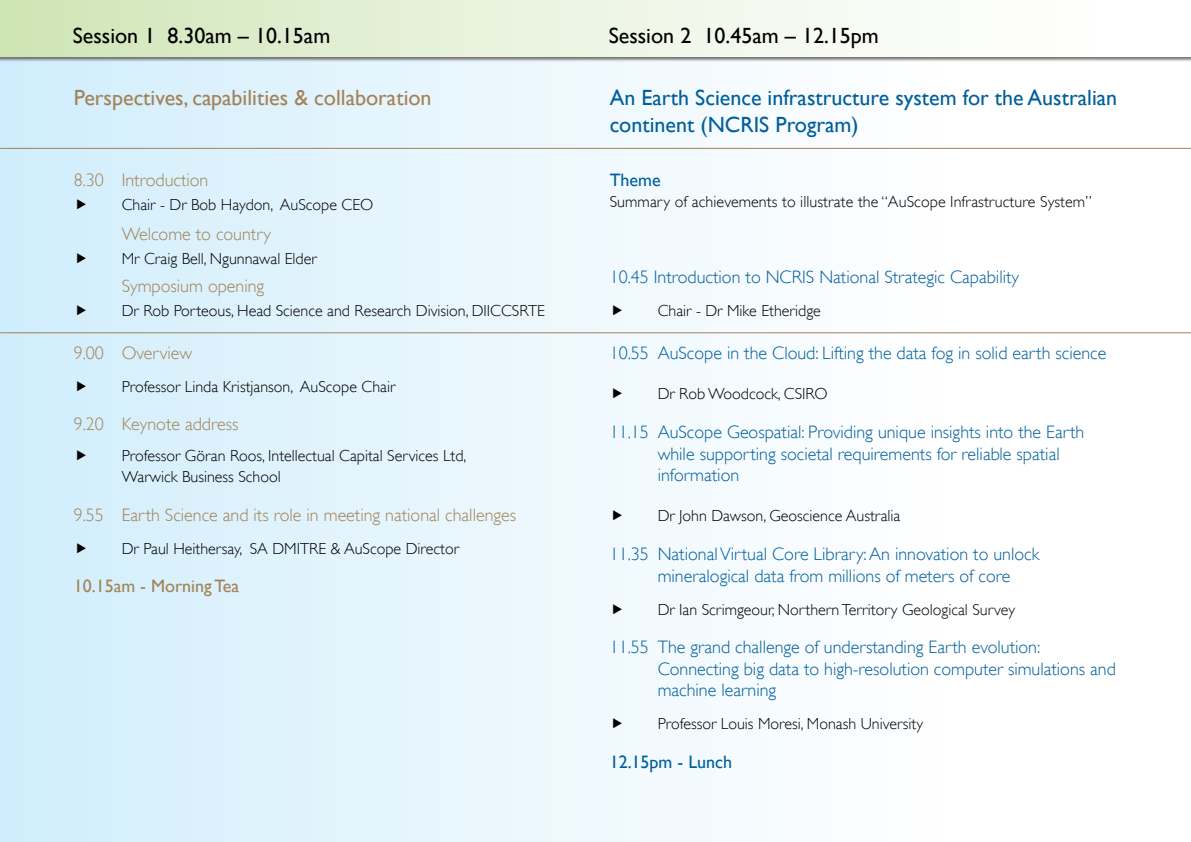
<style>
.page{position:relative;width:1191px;height:842px;background:#fff}
.page>*{position:absolute;margin:0;border:0;box-sizing:border-box;transform-origin:0 0}
.t1{font:22px/26.4px "Gill Sans";color:#005f9b}
.t2{font:22px "Gill Sans";color:#000}
.t3{font:22px "Gill Sans";color:#a28258}
.t4{font:300 18px/21.6px "Gill Sans";color:#005f9b}
.t5{font:300 18px "Gill Sans";color:#a28258}
.t6{font:18px "Gill Sans";color:#a28258}
.t7{font:18px "Gill Sans";color:#005f9b}
.t8{font:300 16px/21.6px "Gill Sans";color:#000}
</style>
<div class="page">
<div style="left:0;top:0;width:1191px;height:842px;background:linear-gradient(to right,#d3eefb,#fff)"></div>
<div style="left:0;top:0;width:1191px;height:61px;background:#524b48;opacity:.75"></div>
<div style="left:0;top:0;width:1191px;height:56px;background:linear-gradient(to right,#d1e6ba,#fff)"></div>
<hr style="left:0;top:148px;width:1191px;height:1px;background:#a28258">
<hr style="left:0;top:332px;width:1191px;height:1px;background:#a28258">
<svg style="left:77px;top:199px;width:9px;height:10px"></svg>
<svg style="left:77px;top:254px;width:9px;height:10px"></svg>
<svg style="left:77px;top:305px;width:9px;height:10px"></svg>
<svg style="left:77px;top:381px;width:9px;height:10px"></svg>
<svg style="left:77px;top:450px;width:9px;height:10px"></svg>
<svg style="left:77px;top:543px;width:9px;height:10px"></svg>
<svg style="left:613px;top:305px;width:9px;height:10px"></svg>
<svg style="left:613px;top:388px;width:9px;height:11px"></svg>
<svg style="left:613px;top:510px;width:9px;height:11px"></svg>
<svg style="left:613px;top:604px;width:9px;height:10px"></svg>
<svg style="left:613px;top:718px;width:9px;height:10px"></svg>
<h1 class="t2" style="left:73px;top:27px;width:259px">Session 1 8.30am – 10.15am</h1>
<h1 class="t2" style="left:608px;top:27px;width:272px">Session 2 10.45am – 12.15pm</h1>
<h1 class="t3" style="left:74px;top:89px;width:359px">Perspectives, capabilities &amp; collaboration</h1>
<p class="t5" style="left:74px;top:172px;width:136px">8.30 Introduction</p>
<p class="t8" style="left:122px;top:195px;width:253px">Chair - Dr Bob Haydon, AuScope CEO</p>
<p class="t5" style="left:122px;top:227px;width:151px">Welcome to country</p>
<p class="t8" style="left:122px;top:249px;width:196px">Mr Craig Bell, Ngunnawal Elder</p>
<p class="t5" style="left:122px;top:278px;width:144px">Symposium opening</p>
<p class="t8" style="left:122px;top:301px;width:425px">Dr Rob Porteous, Head Science and Research Division, DIICCSRTE</p>
<p class="t5" style="left:74px;top:345px;width:120px">9.00 Overview</p>
<p class="t8" style="left:122px;top:377px;width:275px">Professor Linda Kristjanson, AuScope Chair</p>
<p class="t5" style="left:74px;top:417px;width:166px">9.20 Keynote address</p>
<p class="t8" style="left:122px;top:446px;width:346px">Professor Göran Roos, Intellectual Capital Services Ltd,<br>Warwick Business School</p>
<p class="t5" style="left:74px;top:508px;width:444px">9.55 Earth Science and its role in meeting national challenges</p>
<p class="t8" style="left:122px;top:539px;width:339px">Dr Paul Heithersay, SA DMITRE &amp; AuScope Director</p>
<p class="t6" style="left:74px;top:578px;width:167px">10.15am - Morning Tea</p>
<h1 class="t1" style="left:609px;top:87px;width:509px">An Earth Science infrastructure system for the Australian continent (NCRIS Program)</h1>
<p class="t7" style="left:609px;top:172px;width:52px">Theme</p>
<p class="t8" style="left:609px;top:192px;width:483px">Summary of achievements to illustrate the “AuScope Infrastructure System”</p>
<p class="t4" style="left:609px;top:267px;width:411px">10.45 Introduction to NCRIS National Strategic Capability</p>
<p class="t8" style="left:657px;top:301px;width:165px">Chair - Dr Mike Etheridge</p>
<p class="t4" style="left:609px;top:344px;width:498px">10.55 AuScope in the Cloud: Lifting the data fog in solid earth science</p>
<p class="t8" style="left:657px;top:384px;width:171px">Dr Rob Woodcock, CSIRO</p>
<p class="t4" style="left:657px;top:422px;width:428px;text-indent:-48px">11.15 AuScope Geospatial: Providing unique insights into the Earth while supporting societal requirements for reliable spatial information</p>
<p class="t8" style="left:657px;top:506px;width:244px">Dr John Dawson, Geoscience Australia</p>
<p class="t4" style="left:657px;top:544px;width:383px;text-indent:-48px">11.35 National Virtual Core Library: An innovation to unlock mineralogical data from millions of meters of core</p>
<p class="t8" style="left:657px;top:599px;width:359px">Dr Ian Scrimgeour, Northern Territory Geological Survey</p>
<p class="t4" style="left:657px;top:638px;width:460px;text-indent:-48px">11.55 The grand challenge of understanding Earth evolution:<br>Connecting big data to high-resolution computer simulations and machine learning</p>
<p class="t8" style="left:657px;top:714px;width:267px">Professor Louis Moresi, Monash University</p>
<p class="t7" style="left:609px;top:754px;width:124px">12.15pm - Lunch</p>
</div>
